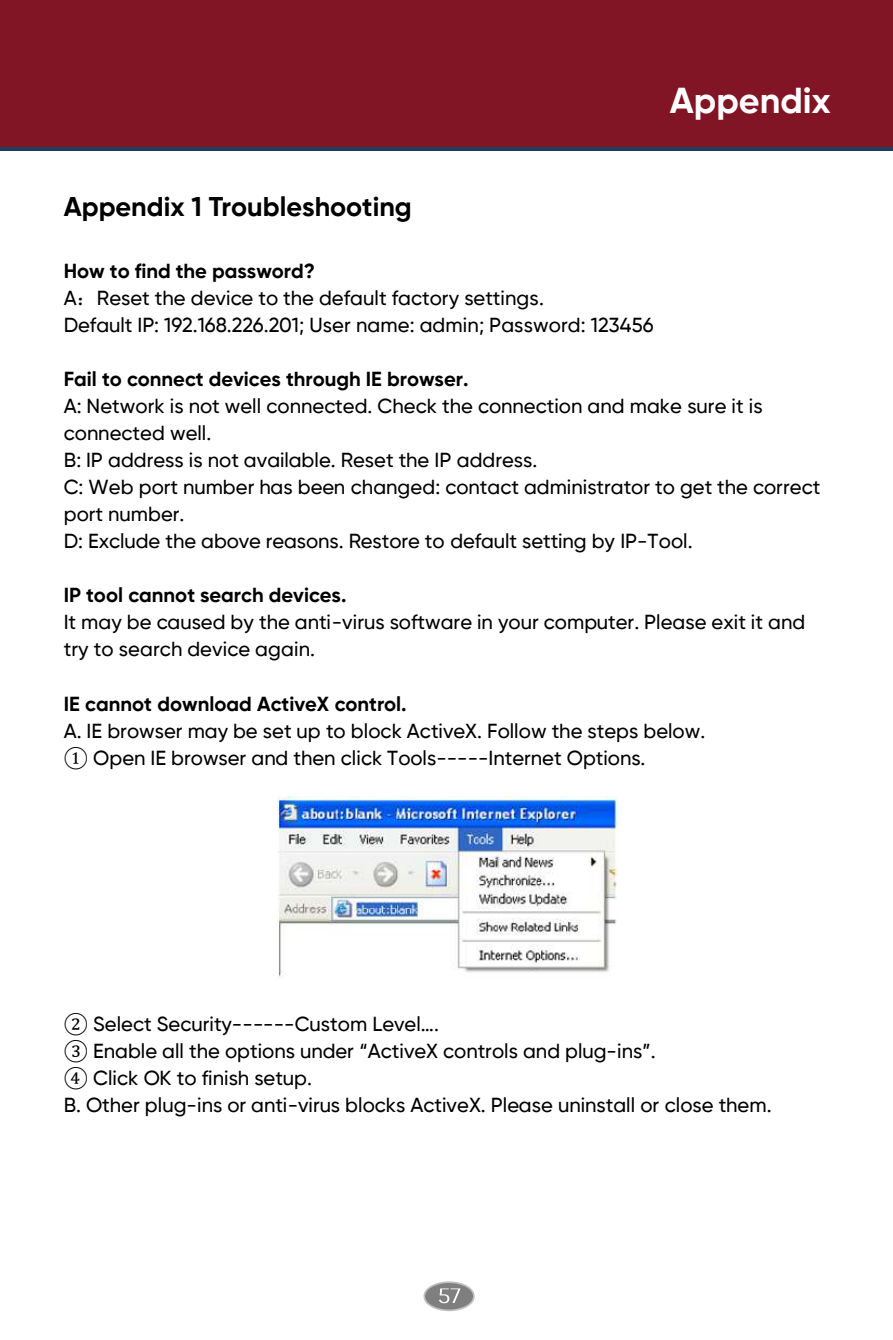
<style>
.page{position:relative;width:893px;height:1340px;background:#fff}
.page>*{position:absolute;margin:0;border:0;box-sizing:border-box;transform-origin:0 0}
.t1{font:700 36px "Gilroy";color:#fff}
.t2{font:700 27px "Gilroy";color:#000}
.t3{font:500 20.25px/27px "Gilroy";color:#000}
.t4{font:700 20.25px "Gilroy";color:#000}
.s1{font-weight:700}
.s2{font-family:"Sim Sun";font-weight:400}
.s3{font-family:"Cambria Math";font-weight:400}
</style>
<div class="page">
<div style="left:424px;top:1282px;width:50px;height:28px;background:#7f7f7f;border-radius:50%"></div>
<div style="left:423px;top:1281px;width:52px;height:30px;border:2px solid #bfbfbf;border-radius:50%"></div>
<img style="left:439px;top:1284px;width:32px;height:23px">
<img style="left:0;top:146px;width:892px;height:5px">
<div style="left:0;top:0;width:893px;height:146px;background:#821525"></div>
<img style="left:278px;top:796px;width:340px;height:183px">
<h2 class="t2" style="left:64px;top:189px;width:350px">Appendix 1 Troubleshooting</h2>
<h1 class="t1" style="left:670px;top:78px;width:162px">Appendix</h1>
<p class="t3" style="left:64px;top:257px;width:592px"><span class="s1">How to find the password?<br></span>A<span class="s2">：</span>Reset the device to the default factory settings.<br>Default IP: 192.168.226.201; User name: admin; Password: 123456</p>
<p class="t4" style="left:64px;top:366px;width:406px">Fail to connect devices through IE browser.</p>
<p class="t3" style="left:64px;top:392px;width:758px">A: Network is not well connected. Check the connection and make sure it is connected well.<br>B: IP address is not available. Reset the IP address.<br>C: Web port number has been changed: contact administrator to get the correct port number.<br>D: Exclude the above reasons. Restore to default setting by IP-Tool.</p>
<p class="t4" style="left:64px;top:582px;width:284px">IP tool cannot search devices.</p>
<p class="t3" style="left:64px;top:608px;width:743px">It may be caused by the anti-virus software in your computer. Please exit it and try to search device again.</p>
<p class="t4" style="left:64px;top:690px;width:344px">IE cannot download ActiveX control.</p>
<p class="t3" style="left:64px;top:716px;width:643px">A. IE browser may be set up to block ActiveX. Follow the steps below.<br><span class="s3">①</span> Open IE browser and then click Tools-----Internet Options.</p>
<p class="t3" style="left:64px;top:1010px;width:709px"><span class="s3">②</span> Select Security------Custom Level….<br><span class="s3">③</span> Enable all the options under “ActiveX controls and plug-ins”.<br><span class="s3">④</span> Click OK to finish setup.<br>B. Other plug-ins or anti-virus blocks ActiveX. Please uninstall or close them.</p>
</div>
